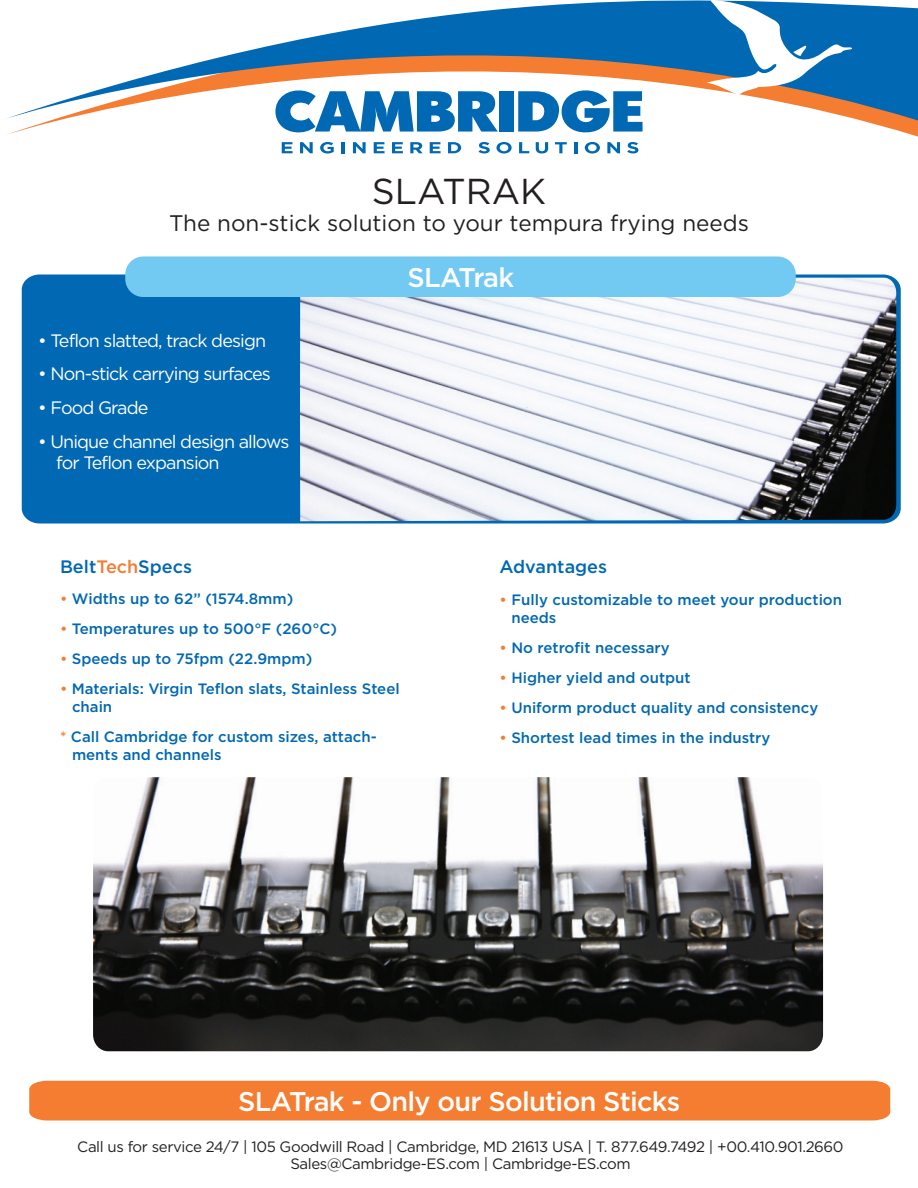
<style>
.page{position:relative;width:918px;height:1188px;background:#fff}
.page>*{position:absolute;margin:0;border:0;box-sizing:border-box;transform-origin:0 0}
.t1{font:36px "Gotham HTF";color:#231f20}
.t2{font:500 27px "Gotham";letter-spacing:-.025em;color:#fff}
.t3{font:22.5px "Gotham HTF";color:#231f20}
.t4{font:18px/21.6px "Gotham HTF";letter-spacing:-.05em;color:#fff}
.t5{font:500 18px "Gotham";color:#0168b3}
.t6{font:500 15px/18px "Gotham";color:#0168b3}
.t7{font:15px/16.5px "Gotham HTF";letter-spacing:-.025em;color:#231f20;text-align:center}
.s1{color:#f47d31}
</style>
<div class="page">
<svg style="left:7px;top:121px;width:911px;height:16px"></svg>
<svg style="left:6px;top:0;width:912px;height:121px"></svg>
<svg style="left:706px;top:0;width:147px;height:95px"></svg>
<svg style="left:282px;top:142px;width:11px;height:11px"></svg>
<svg style="left:300px;top:142px;width:13px;height:11px"></svg>
<svg style="left:320px;top:142px;width:14px;height:12px"></svg>
<svg style="left:342px;top:142px;width:3px;height:11px"></svg>
<svg style="left:353px;top:142px;width:13px;height:11px"></svg>
<svg style="left:374px;top:142px;width:11px;height:11px"></svg>
<svg style="left:392px;top:142px;width:11px;height:11px"></svg>
<svg style="left:410px;top:142px;width:13px;height:11px"></svg>
<svg style="left:430px;top:142px;width:11px;height:11px"></svg>
<svg style="left:448px;top:142px;width:13px;height:11px"></svg>
<svg style="left:478px;top:142px;width:12px;height:11px"></svg>
<svg style="left:496px;top:142px;width:16px;height:12px"></svg>
<svg style="left:519px;top:142px;width:10px;height:11px"></svg>
<svg style="left:536px;top:142px;width:12px;height:11px"></svg>
<svg style="left:555px;top:142px;width:12px;height:11px"></svg>
<svg style="left:574px;top:142px;width:3px;height:11px"></svg>
<svg style="left:585px;top:142px;width:15px;height:12px"></svg>
<svg style="left:607px;top:142px;width:13px;height:11px"></svg>
<svg style="left:627px;top:142px;width:11px;height:11px"></svg>
<svg style="left:275px;top:88px;width:223px;height:45px"></svg>
<div style="left:499px;top:91px;width:15px;height:41px;background:#0168b3"></div>
<svg style="left:518px;top:89px;width:125px;height:45px"></svg>
<div style="left:22px;top:275px;width:879px;height:249px;background:#0168b3"></div>
<img style="left:300px;top:278px;width:596px;height:243px">
<div style="left:125px;top:256px;width:671px;height:41px;background:#72c9f1;border-radius:18px"></div>
<div style="left:29px;top:1081px;width:861px;height:39px;background:#f47d31"></div>
<img style="left:93px;top:777px;width:730px;height:274px">
<h1 class="t1" style="left:372px;top:171px;width:176px">SLATRAK</h1>
<h3 class="t3" style="left:169px;top:211px;width:581px">The non-stick solution to your tempura frying needs</h3>
<p class="t4" style="left:38px;top:329px;width:229px">• Teflon slatted, track design</p>
<p class="t4" style="left:38px;top:363px;width:234px">• Non-stick carrying surfaces</p>
<p class="t4" style="left:38px;top:397px;width:112px">• Food Grade</p>
<p class="t4" style="left:56px;top:430px;width:235px;text-indent:-18px">• Unique channel design allows for Teflon expansion</p>
<h2 class="t2" style="left:408px;top:262px;width:108px">SLATrak</h2>
<p class="t5" style="left:60px;top:556px;width:134px">Belt<span class="s1">Tech</span>Specs</p>
<p class="t6" style="left:60px;top:590px;width:235px"><span class="s1">•</span> Widths up to 62” (1574.8mm)</p>
<p class="t6" style="left:60px;top:620px;width:279px"><span class="s1">•</span> Temperatures up to 500°F (260°C)</p>
<p class="t6" style="left:60px;top:650px;width:254px"><span class="s1">•</span> Speeds up to 75fpm (22.9mpm)</p>
<p class="t6" style="left:72px;top:680px;width:329px;text-indent:-12px"><span class="s1">•</span> Materials: Virgin Teflon slats, Stainless Steel chain</p>
<p class="t6" style="left:72px;top:728px;width:306px;text-indent:-12px"><span class="s1">*</span> Call Cambridge for custom sizes, attach&shy;ments and channels</p>
<p class="t5" style="left:500px;top:557px;width:109px">Advantages</p>
<p class="t6" style="left:512px;top:590px;width:332px;text-indent:-12px"><span class="s1">•</span> Fully customizable to meet your production needs</p>
<p class="t6" style="left:500px;top:638px;width:172px"><span class="s1">•</span> No retrofit necessary</p>
<p class="t6" style="left:500px;top:668px;width:193px"><span class="s1">•</span> Higher yield and output</p>
<p class="t6" style="left:500px;top:698px;width:320px"><span class="s1">•</span> Uniform product quality and consistency</p>
<p class="t6" style="left:500px;top:728px;width:272px"><span class="s1">•</span> Shortest lead times in the industry</p>
<h2 class="t2" style="left:238px;top:1086px;width:444px">SLATrak - Only our Solution Sticks</h2>
<p class="t7" style="left:77px;top:1139px;width:768px">Call us for service 24/7 | 105 Goodwill Road | Cambridge, MD 21613 USA | T. 877.649.7492 | +00.410.901.2660<br>Sales@Cambridge-ES.com | Cambridge-ES.com</p>
</div>
